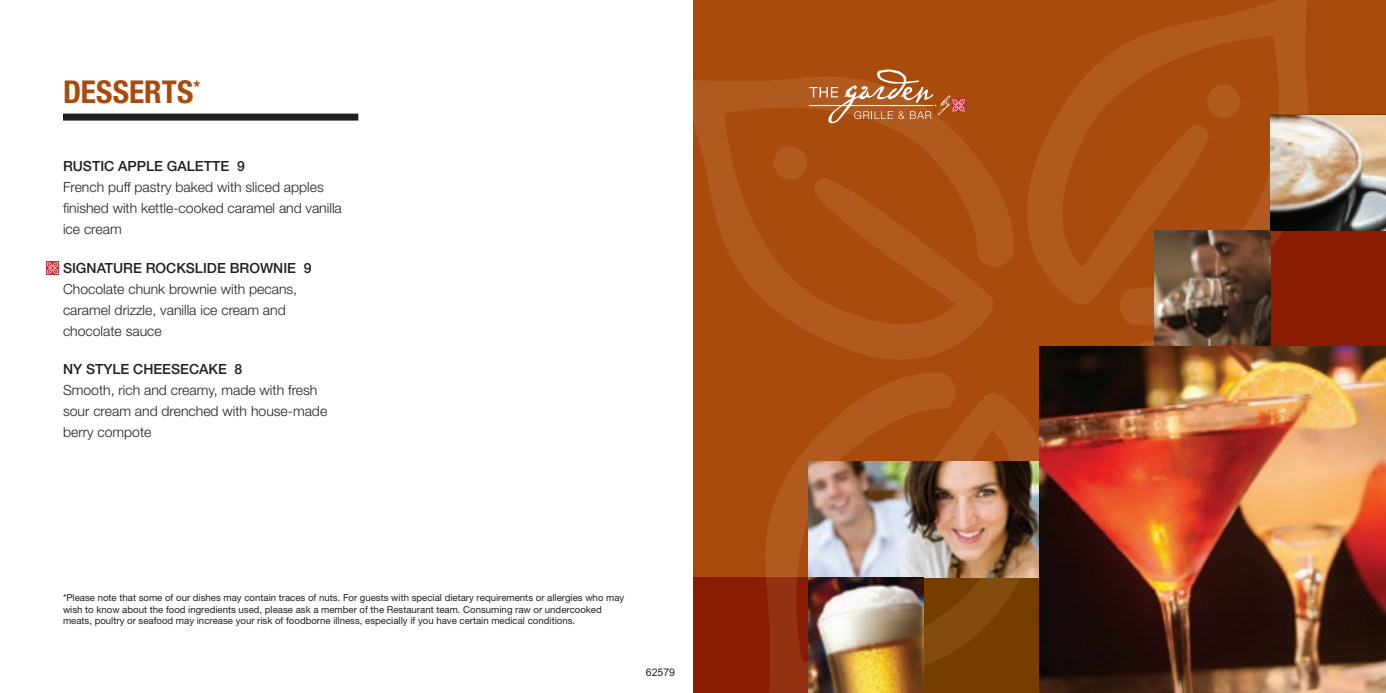
<style>
.page{position:relative;width:1386px;height:693px;background:#fff}
.page>*{position:absolute;margin:0;border:0;box-sizing:border-box;transform-origin:0 0}
.t1{font:700 condensed 31.5px "Helvetica Neue";color:#a84b0d}
.t2{font:300 14px/21px "Helvetica Neue LT Std";color:#231f20}
.t3{font:500 14px "Helvetica Neue LT Std";color:#231f20}
.t4{font:10.5px "Arial";color:#231f20}
.t5{font:9.62px/11.4px "Helvetica Neue";color:#231f20}
</style>
<div class="page">
<div style="left:693px;top:0;width:693px;height:693px;background:#a84b0d"></div>
<div style="left:63px;top:114px;width:295px;height:7px;background:#231f20"></div>
<div style="left:1270px;top:231px;width:116px;height:115px;background:#891c02"></div>
<div style="left:693px;top:577px;width:116px;height:116px;background:#891c02"></div>
<svg style="left:693px;top:77px;width:287px;height:282px"></svg>
<svg style="left:967px;top:0;width:342px;height:325px"></svg>
<svg style="left:1270px;top:231px;width:39px;height:17px"></svg>
<svg style="left:766px;top:373px;width:274px;height:320px"></svg>
<svg style="left:924px;top:577px;width:97px;height:88px"></svg>
<svg style="left:766px;top:577px;width:42px;height:116px"></svg>
<img style="left:808px;top:462px;width:232px;height:115px">
<img style="left:1270px;top:115px;width:116px;height:116px">
<img style="left:1155px;top:231px;width:115px;height:115px">
<img style="left:1040px;top:346px;width:346px;height:347px">
<img style="left:808px;top:577px;width:116px;height:116px">
<svg style="left:46px;top:262px;width:13px;height:13px"></svg>
<svg style="left:47px;top:262px;width:11px;height:12px"></svg>
<svg style="left:809px;top:70px;width:156px;height:53px"></svg>
<h1 class="t1" style="left:63px;top:73px;width:139px">DESSERTS<sup>*</sup></h1>
<h2 class="t3" style="left:63px;top:158px;width:168px">R U S C I T A P P EL G A EL ETT</h2>
<h2 class="t2" style="left:63px;top:177px;width:280px">wdekaby r t sapf f uphcne r F se l ppadec i l sh t i<br>wdehs i nf i ma r acdekooc - e l t t ekh t i a l l i navdnal e<br>maercec i</h2>
<h2 class="t3" style="left:304px;top:260px;width:9px">9</h2>
<h2 class="t3" style="left:237px;top:158px;width:9px">9</h2>
<h2 class="t3" style="left:63px;top:260px;width:235px">S GI N UTA R E R O C K S DIL E B R O W N EI</h2>
<h2 class="t2" style="left:63px;top:278px;width:236px">C wo r bknuhce t a l ocoh we i n , snaceph t i ma r ac mae r cec ia l l i nav, e l zz i rdl e dna<br>ecuase t a l ocohc</h2>
<h2 class="t3" style="left:235px;top:361px;width:9px">8</h2>
<h2 class="t3" style="left:63px;top:361px;width:165px">NY S YT EL CHEESECAKE</h2>
<h2 class="t2" style="left:63px;top:380px;width:266px">S m mae r cdnahc i r , h t oo m, y weda hse r fh t i<br>mae r cr uos wdehcne r ddna m- esuohh t i eda<br>mocy r r eb e t op</h2>
<p class="t5" style="left:63px;top:592px;width:563px">*Please note that some of our dishes may contain traces of nuts. For guests with special dietary requirements or allergies who may wish to know about the food ingredients used, please ask a member of the Restaurant team. Consuming raw or undercooked meats, poultry or seafood may increase your risk of foodborne illness, especially if you have certain medical conditions.</p>
<p class="t4" style="left:646px;top:666px;width:31px">62579</p>
</div>
